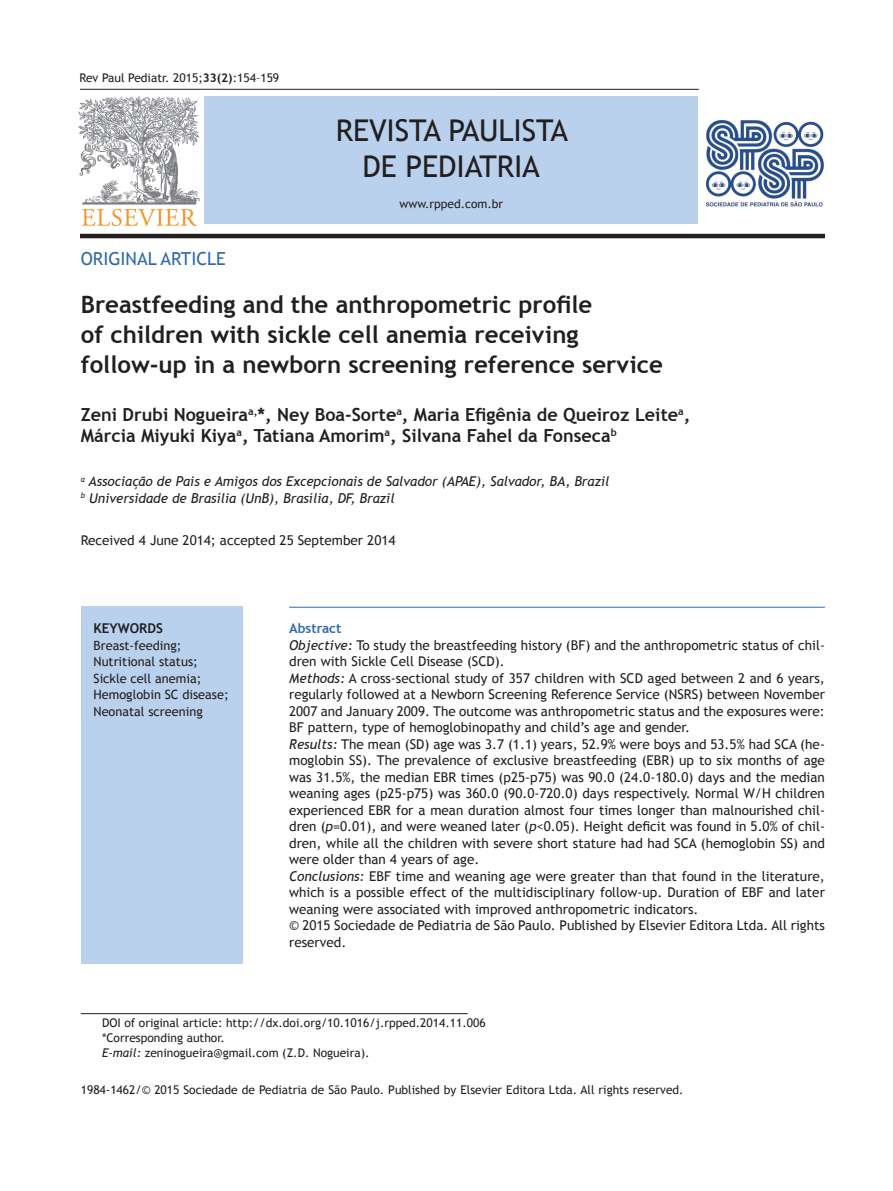
<style>
.page{position:relative;width:893px;height:1191px;background:#fff}
.page>*{position:absolute;margin:0;border:0;box-sizing:border-box;transform-origin:0 0}
.t1{font:30px/36px "Trebuchet MS";letter-spacing:-.005em;color:#231f20;text-align:center}
._11_titular_artículo{font:700 24px/30px "Trebuchet MS";color:#231f20}
._12_autores{font:700 18px/21px "Trebuchet MS";color:#231f20}
._01{font:18px "Trebuchet MS";color:#306aad}
._17_txt_resumen{font:13.5px/16.5px "Trebuchet MS";color:#231f20;text-align:justify}
._13_centro_trabajo{font:italic 13.5px "Trebuchet MS";color:#231f20}
._18_copy_elsevier{font:13.5px/16.5px "Trebuchet MS";color:#231f20}
._13b_aceptado{font:13.5px "Trebuchet MS";color:#231f20}
._14_tit_palabras_cla{font:700 13.5px "Trebuchet MS";color:#231f20}
._16_tit_resumen_abst{font:700 13.5px "Trebuchet MS";color:#306aad}
._15_txt_palabras_cla{font:12.75px "Trebuchet MS";color:#231f20}
._19_autor_correspon{font:12px "Trebuchet MS";color:#231f20}
.s1{font-weight:700}
.s2{font-style:italic}
</style>
<div class="page">
<div style="left:204px;top:97px;width:494px;height:127px;background:#b9d1ec"></div>
<hr style="left:80px;top:89px;width:619px;height:1px;background:#231f20">
<hr style="left:80px;top:234px;width:745px;height:4px;background:#231f20">
<img style="left:79px;top:97px;width:120px;height:128px">
<img style="left:706px;top:120px;width:118px;height:87px">
<div style="left:81px;top:606px;width:161px;height:358px;background:#b9d1ec"></div>
<hr style="left:289px;top:607px;width:536px;height:1px;background:#306aad">
<hr style="left:81px;top:1013px;width:387px;height:1px;background:#231f20">
<p class="_19_autor_correspon" style="left:80px;top:70px;width:201px">Rev Paul Pediatr. 2015;<span class="s1">33(2)</span>:154–159</p>
<h1 class="t1" style="left:336px;top:112px;width:234px">REVISTA PAULISTA<br>DE PEDIATRIA</h1>
<p class="_19_autor_correspon" style="left:400px;top:196px;width:105px">www.rpped.com.br</p>
<p class="_01" style="left:81px;top:248px;width:147px">ORIGINAL ARTICLE</p>
<p class="_11_titular_artículo" style="left:81px;top:289px;width:584px">Breastfeeding and the anthropometric profile<br>of children with sickle cell anemia receiving follow-up in a newborn screening reference service</p>
<p class="_12_autores" style="left:81px;top:404px;width:611px">Zeni Drubi Nogueira<sup>a,</sup>*, Ney Boa-Sorte<sup>a</sup>, Maria Efigênia de Queiroz Leite<sup>a</sup>,<br>Márcia Miyuki Kiya<sup>a</sup>, Tatiana Amorim<sup>a</sup>, Silvana Fahel da Fonseca<sup>b</sup></p>
<p class="_13_centro_trabajo" style="left:81px;top:473px;width:530px"><sup>a</sup> Associação de Pais e Amigos dos Excepcionais de Salvador (APAE), Salvador, BA, Brazil</p>
<p class="_13_centro_trabajo" style="left:81px;top:490px;width:315px"><sup>b</sup> Universidade de Brasília (UnB), Brasília, DF, Brazil</p>
<p class="_13b_aceptado" style="left:81px;top:532px;width:316px">Received 4 June 2014; accepted 25 September 2014</p>
<p class="_14_tit_palabras_cla" style="left:94px;top:620px;width:71px">KEYWORDS</p>
<p class="_15_txt_palabras_cla" style="left:94px;top:638px;width:90px">Breast-feeding;</p>
<p class="_15_txt_palabras_cla" style="left:94px;top:654px;width:106px">Nutritional status;</p>
<p class="_15_txt_palabras_cla" style="left:94px;top:671px;width:109px">Sickle cell anemia;</p>
<p class="_15_txt_palabras_cla" style="left:94px;top:687px;width:137px">Hemoglobin SC disease;</p>
<p class="_15_txt_palabras_cla" style="left:94px;top:704px;width:111px">Neonatal screening</p>
<p class="_16_tit_resumen_abst" style="left:289px;top:620px;width:54px">Abstract</p>
<p class="_17_txt_resumen" style="left:289px;top:637px;width:537px"><span class="s2">Objective:</span> To study the breastfeeding history (BF) and the anthropometric status of chil&shy;dren with Sickle Cell Disease (SCD).</p>
<p class="_17_txt_resumen" style="left:289px;top:670px;width:537px"><span class="s2">Methods:</span> A cross-sectional study of 357 children with SCD aged between 2 and 6 years, regularly followed at a Newborn Screening Reference Service (NSRS) between November 2007 and January 2009. The outcome was anthropometric status and the exposures were:<br>BF pattern, type of hemoglobinopathy and child’s age and gender.</p>
<p class="_17_txt_resumen" style="left:289px;top:736px;width:537px"><span class="s2">Results:</span> The mean (SD) age was 3.7 (1.1) years, 52.9% were boys and 53.5% had SCA (he&shy;moglobin SS). The prevalence of exclusive breastfeeding (EBR) up to six months of age was 31.5%, the median EBR times (p25-p75) was 90.0 (24.0-180.0) days and the median weaning ages (p25-p75) was 360.0 (90.0-720.0) days respectively. Normal W/H children experienced EBR for a mean duration almost four times longer than malnourished chil&shy;dren (<span class="s2">p</span>=0.01), and were weaned later (<span class="s2">p</span>&lt;0.05). Height deficit was found in 5.0% of chil&shy;dren, while all the children with severe short stature had had SCA (hemoglobin SS) and were older than 4 years of age.</p>
<p class="_17_txt_resumen" style="left:289px;top:868px;width:537px"><span class="s2">Conclusions:</span> EBF time and weaning age were greater than that found in the literature, which is a possible effect of the multidisciplinary follow-up. Duration of EBF and later weaning were associated with improved anthropometric indicators.</p>
<p class="_18_copy_elsevier" style="left:289px;top:917px;width:537px">© 2015 Sociedade de Pediatria de São Paulo. Published by Elsevier Editora Ltda. All rights reserved.</p>
<p class="_19_autor_correspon" style="left:102px;top:1015px;width:385px">DOI of original article: http://dx.doi.org/10.1016/j.rpped.2014.11.006</p>
<p class="_19_autor_correspon" style="left:102px;top:1030px;width:124px">*Corresponding author.</p>
<p class="_19_autor_correspon" style="left:102px;top:1045px;width:269px"><span class="s2">E-mail:</span> zeninogueira@gmail.com (Z.D. Nogueira).</p>
<p class="_19_autor_correspon" style="left:81px;top:1082px;width:604px">1984-1462/© 2015 Sociedade de Pediatria de São Paulo. Published by Elsevier Editora Ltda. All rights reserved.</p>
</div>
